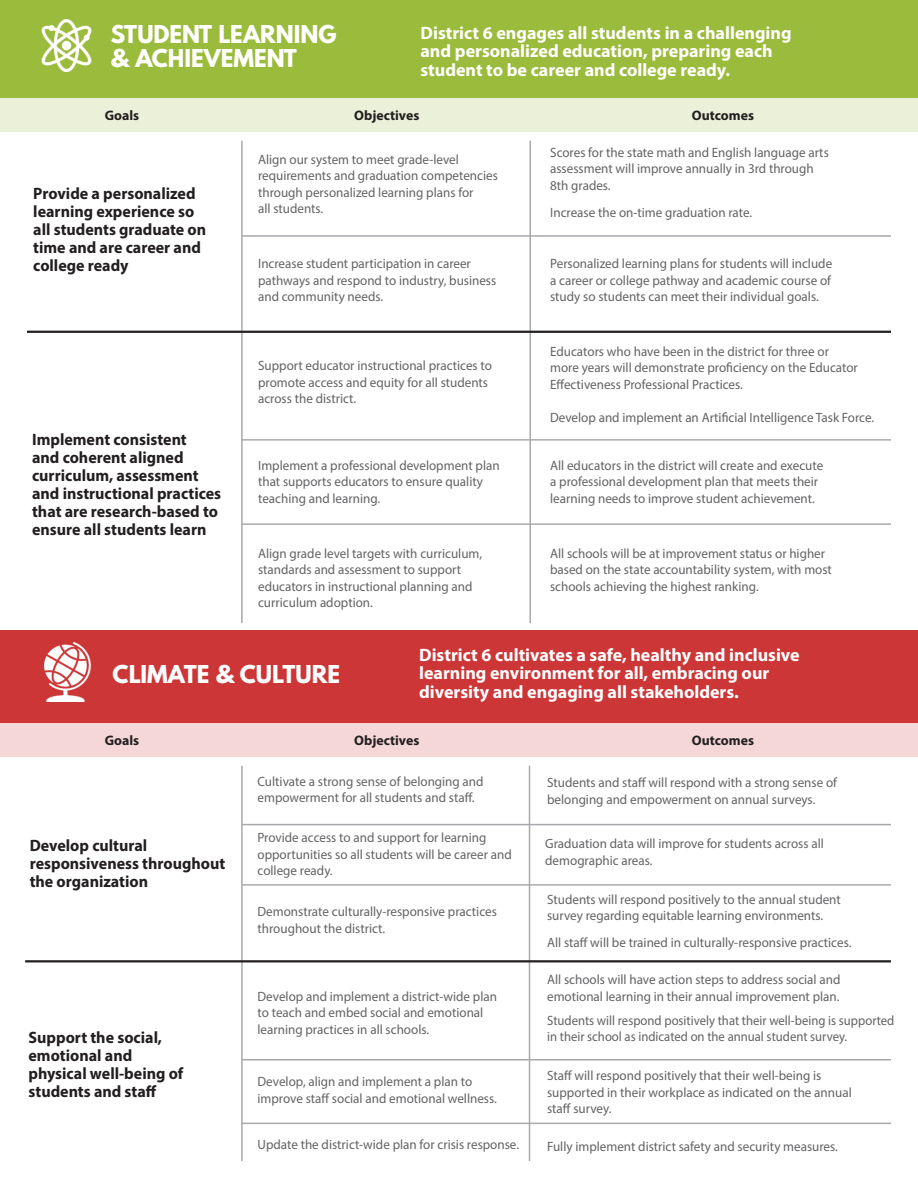
<style>
.page{position:relative;width:918px;height:1188px;background:#fff}
.page>*{position:absolute;margin:0;border:0;box-sizing:border-box;transform-origin:0 0}
.t1{font:800 24px "Spartan MB";color:#fff}
.t2{font:700 18px/18.6px "Myriad Pro";color:#fff}
.t3{font:700 16.5px/18px "Myriad Pro";color:#231f20}
.t4{font:700 13.8px "Myriad Pro";color:#231f20}
.t5{font:13.5px/16.5px "Myriad Pro";color:#636366}
.t6{font:13.5px/16.5px "Myriad Pro";color:#636366;scale:.94 1}
</style>
<div class="page">
<div style="left:0;top:0;width:918px;height:99px;background:#9bbb3c"></div>
<img style="left:41px;top:20px;width:51px;height:51px">
<hr style="left:241px;top:766px;width:2px;height:395px;background:#a8a9ad">
<hr style="left:529px;top:766px;width:1px;height:395px;background:#a8a9ad">
<hr style="left:242px;top:1123px;width:649px;height:1px;background:#a8a9ad">
<hr style="left:242px;top:1059px;width:649px;height:2px;background:#a8a9ad">
<hr style="left:25px;top:960px;width:866px;height:2px;background:#231f20">
<hr style="left:242px;top:824px;width:649px;height:1px;background:#a8a9ad">
<hr style="left:242px;top:884px;width:649px;height:2px;background:#a8a9ad">
<hr style="left:241px;top:141px;width:2px;height:482px;background:#a8a9ad">
<hr style="left:530px;top:141px;width:1px;height:482px;background:#a8a9ad">
<hr style="left:242px;top:235px;width:649px;height:2px;background:#a8a9ad">
<hr style="left:242px;top:523px;width:649px;height:2px;background:#a8a9ad">
<hr style="left:27px;top:331px;width:864px;height:2px;background:#231f20">
<hr style="left:241px;top:439px;width:650px;height:2px;background:#a8a9ad">
<div style="left:0;top:98px;width:918px;height:34px;background:#ebf1d8"></div>
<div style="left:0;top:630px;width:918px;height:93px;background:#cc3637"></div>
<img style="left:44px;top:643px;width:47px;height:59px">
<div style="left:0;top:723px;width:918px;height:34px;background:#f5d7d7"></div>
<p class="t1" style="left:111px;top:17px;width:227px">STUDENT LEARNING</p>
<p class="t1" style="left:111px;top:41px;width:188px">&amp; ACHIEVEMENT</p>
<p class="t2" style="left:420px;top:23px;width:373px">District 6 engages all students in a challenging and personalized education, preparing each student to be career and college ready.</p>
<p class="t4" style="left:105px;top:106px;width:36px">Goals</p>
<p class="t4" style="left:354px;top:106px;width:67px">Objectives</p>
<p class="t4" style="left:692px;top:106px;width:64px">Outcomes</p>
<p class="t3" style="left:33px;top:184px;width:174px">Provide a personalized learning experience so all students graduate on time and are career and college ready</p>
<p class="t3" style="left:32px;top:430px;width:191px">Implement consistent<br>and coherent aligned curriculum, assessment and instructional practices that are research-based to ensure all students learn</p>
<p class="t5" style="left:258px;top:151px;width:241px">Align our system to meet grade-level requirements and graduation competencies through personalized learning plans for<br>all students.</p>
<p class="t5" style="left:550px;top:144px;width:280px">Scores for the state math and English language arts assessment will improve annually in 3rd through</p>
<p class="t5" style="left:550px;top:177px;width:62px">8th grades.</p>
<p class="t5" style="left:550px;top:204px;width:204px">Increase the on-time graduation rate.</p>
<p class="t5" style="left:258px;top:255px;width:240px">Increase student participation in career pathways and respond to industry, business and community needs.</p>
<p class="t5" style="left:550px;top:255px;width:284px;text-align:justify">Personalized learning plans for students will include a career or college pathway and academic course of study so students can meet their individual goals.</p>
<p class="t5" style="left:258px;top:357px;width:235px">Support educator instructional practices to promote access and equity for all students across the district.</p>
<p class="t5" style="left:258px;top:457px;width:243px">Implement a professional development plan that supports educators to ensure quality teaching and learning.</p>
<p class="t5" style="left:258px;top:545px;width:226px">Align grade level targets with curriculum,</p>
<p class="t5" style="left:258px;top:561px;width:216px">standards and assessment to support educators in instructional planning and curriculum adoption.</p>
<p class="t5" style="left:550px;top:343px;width:309px">Educators who have been in the district for three or more years will demonstrate proficiency on the Educator<br>Effectiveness Professional Practices.</p>
<p class="t5" style="left:550px;top:409px;width:326px">Develop and implement an Artificial Intelligence Task Force.</p>
<p class="t5" style="left:550px;top:457px;width:275px">All educators in the district will create and execute a professional development plan that meets their learning needs to improve student achievement.</p>
<p class="t5" style="left:550px;top:545px;width:283px">All schools will be at improvement status or higher based on the state accountability system, with most schools achieving the highest ranking.</p>
<p class="t1" style="left:113px;top:657px;width:229px">CLIMATE &amp; CULTURE</p>
<p class="t2" style="left:419px;top:645px;width:382px">District 6 cultivates a safe, healthy and inclusive learning environment for all, embracing our diversity and engaging all stakeholders.</p>
<p class="t4" style="left:105px;top:731px;width:36px">Goals</p>
<p class="t4" style="left:354px;top:731px;width:67px">Objectives</p>
<p class="t4" style="left:692px;top:731px;width:64px">Outcomes</p>
<p class="t3" style="left:30px;top:836px;width:197px">Develop cultural responsiveness throughout the organization</p>
<p class="t3" style="left:29px;top:1028px;width:135px">Support the social, emotional and</p>
<p class="t3" style="left:29px;top:1064px;width:156px">physical well-being of students and staff</p>
<p class="t5" style="left:258px;top:773px;width:228px">Cultivate a strong sense of belonging and empowerment for all students and staff.</p>
<p class="t5" style="left:547px;top:774px;width:291px">Students and staff will respond with a strong sense of belonging and empowerment on annual surveys.</p>
<p class="t5" style="left:258px;top:829px;width:256px">Provide access to and support for learning opportunities so all students will be career and college ready.</p>
<p class="t5" style="left:545px;top:835px;width:280px">Graduation data will improve for students across all demographic areas.</p>
<p class="t5" style="left:258px;top:903px;width:241px">Demonstrate culturally-responsive practices throughout the district.</p>
<p class="t5" style="left:258px;top:988px;width:241px">Develop and implement a district-wide plan to teach and embed social and emotional learning practices in all schools.</p>
<p class="t5" style="left:258px;top:1073px;width:241px">Develop, align and implement a plan to improve staff social and emotional wellness.</p>
<p class="t5" style="left:258px;top:1136px;width:263px">Update the district-wide plan for crisis response.</p>
<p class="t5" style="left:547px;top:891px;width:295px">Students will respond positively to the annual student survey regarding equitable learning environments.</p>
<p class="t5" style="left:547px;top:934px;width:306px">All staff will be trained in culturally-responsive practices.</p>
<p class="t5" style="left:547px;top:971px;width:295px">All schools will have action steps to address social and emotional learning in their annual improvement plan.</p>
<p class="t6" style="left:547px;top:1012px;width:371px">Students will respond positively that their well-being is supported in their school as indicated on the annual student survey.</p>
<p class="t5" style="left:547px;top:1067px;width:306px">Staff will respond positively that their well-being is supported in their workplace as indicated on the annual staff survey.</p>
<p class="t5" style="left:547px;top:1138px;width:292px">Fully implement district safety and security measures.</p>
</div>
